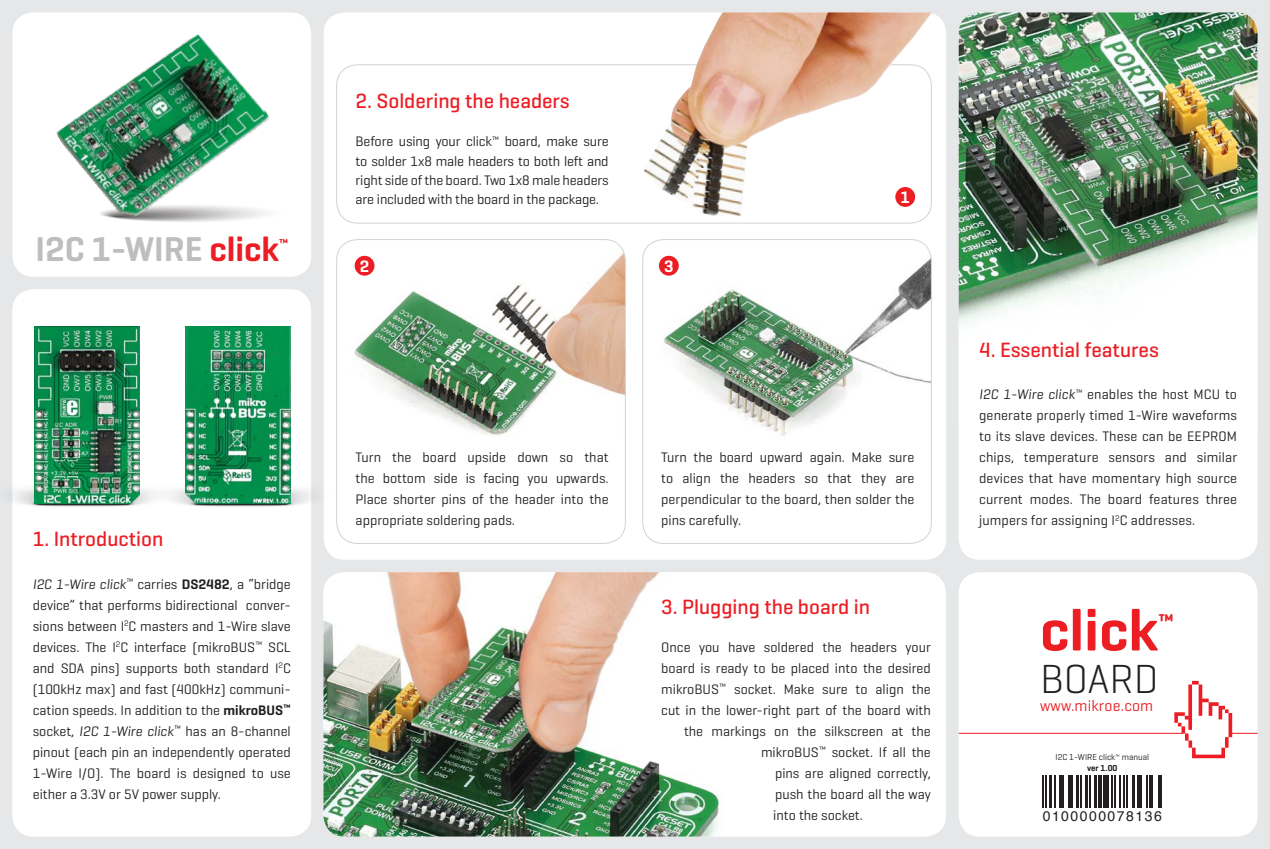
<style>
.page{position:relative;width:1270px;height:849px;background:#fff}
.page>*{position:absolute;margin:0;border:0;box-sizing:border-box;transform-origin:0 0}
.t1{font:600 59.5px "Geogrotesque";color:#ed1d24}
.t2{font:300 41.3px "Geogrotesque";color:#231f20}
.t3{font:600 35px "Geogrotesque";color:#bcbec0}
.t4{font:500 21px "Geogrotesque";color:#ed1d24}
.t5{font:600 17.32px "Geogrotesque";color:#ed1d24}
.t6{font:600 16.8px "Geogrotesque";color:#fff}
.t7{font:15.75px "Geogrotesque";letter-spacing:.01em;color:#ed1d24}
.t8{font:14px/21px "Geogrotesque";color:#231f20;text-align:justify}
.t9{font:14px "Helvetica";letter-spacing:.105em;color:#231f20}
.t10{font:600 10.15px "Geogrotesque";color:#ed1d24}
.t11{font:8.75px/10.5px "Geogrotesque";color:#231f20;text-align:center}
.s1{color:#ed1d24}
.s2{font-style:italic}
.s3{font-weight:600}
</style>
<div class="page">
<div style="left:0;top:0;width:1270px;height:848px;background:#e6e7e8"></div>
<div style="left:959px;top:12px;width:299px;height:547px;background:#fff;border-radius:21px"></div>
<img style="left:959px;top:12px;width:299px;height:312px">
<div style="left:12px;top:12px;width:299px;height:265px;background:#fff;border-radius:21px"></div>
<div style="left:12px;top:289px;width:299px;height:547px;background:#fff;border-radius:21px"></div>
<div style="left:324px;top:12px;width:622px;height:547px;background:#fff;border-radius:21px"></div>
<img style="left:323px;top:572px;width:612px;height:264px">
<img style="left:337px;top:239px;width:288px;height:304px">
<div style="left:336px;top:239px;width:290px;height:304px;border:1px solid #d1d3d4;border-radius:21px"></div>
<img style="left:644px;top:239px;width:286px;height:197px">
<div style="left:642px;top:239px;width:290px;height:304px;border:1px solid #d1d3d4;border-radius:21px"></div>
<div style="left:336px;top:64px;width:596px;height:159px;border:1px solid #d1d3d4;border-radius:21px"></div>
<div style="left:355px;top:256px;width:19px;height:19px;background:#ed1d24;border-radius:50%"></div>
<div style="left:659px;top:256px;width:20px;height:19px;background:#ed1d24;border-radius:50%"></div>
<div style="left:959px;top:572px;width:299px;height:264px;background:#fff;border-radius:21px"></div>
<hr style="left:959px;top:732px;width:224px;height:1px;background:#ed1d24">
<img style="left:643px;top:12px;width:289px;height:204px">
<div style="left:895px;top:187px;width:20px;height:20px;background:#ed1d24;border-radius:50%"></div>
<svg style="left:1174px;top:680px;width:84px;height:78px"></svg>
<img style="left:56px;top:34px;width:214px;height:188px">
<img style="left:12px;top:481px;width:135px;height:26px">
<img style="left:147px;top:489px;width:164px;height:18px">
<img style="left:35px;top:326px;width:105px;height:178px">
<img style="left:185px;top:326px;width:106px;height:178px">
<hr style="left:1043px;top:775px;width:1px;height:32px;background:#231f20">
<hr style="left:1045px;top:775px;width:1px;height:32px;background:#231f20">
<hr style="left:1049px;top:775px;width:2px;height:32px;background:#231f20">
<hr style="left:1054px;top:775px;width:1px;height:32px;background:#231f20">
<hr style="left:1059px;top:775px;width:3px;height:32px;background:#231f20">
<hr style="left:1063px;top:775px;width:1px;height:32px;background:#231f20">
<hr style="left:1068px;top:775px;width:2px;height:32px;background:#231f20">
<hr style="left:1072px;top:775px;width:1px;height:32px;background:#231f20">
<hr style="left:1077px;top:775px;width:2px;height:32px;background:#231f20">
<hr style="left:1080px;top:775px;width:2px;height:32px;background:#231f20">
<hr style="left:1085px;top:775px;width:3px;height:32px;background:#231f20">
<hr style="left:1089px;top:775px;width:1px;height:32px;background:#231f20">
<hr style="left:1094px;top:775px;width:3px;height:32px;background:#231f20">
<hr style="left:1098px;top:775px;width:1px;height:32px;background:#231f20">
<hr style="left:1100px;top:775px;width:2px;height:32px;background:#231f20">
<hr style="left:1103px;top:775px;width:1px;height:32px;background:#231f20">
<hr style="left:1105px;top:775px;width:4px;height:32px;background:#231f20">
<hr style="left:1112px;top:775px;width:1px;height:32px;background:#231f20">
<hr style="left:1114px;top:775px;width:1px;height:32px;background:#231f20">
<hr style="left:1119px;top:775px;width:1px;height:32px;background:#231f20">
<hr style="left:1123px;top:775px;width:1px;height:32px;background:#231f20">
<hr style="left:1127px;top:775px;width:1px;height:32px;background:#231f20">
<hr style="left:1132px;top:775px;width:2px;height:32px;background:#231f20">
<hr style="left:1137px;top:775px;width:2px;height:32px;background:#231f20">
<hr style="left:1140px;top:775px;width:2px;height:32px;background:#231f20">
<hr style="left:1147px;top:775px;width:1px;height:32px;background:#231f20">
<hr style="left:1149px;top:775px;width:1px;height:32px;background:#231f20">
<hr style="left:1152px;top:775px;width:1px;height:32px;background:#231f20">
<hr style="left:1158px;top:775px;width:1px;height:32px;background:#231f20">
<hr style="left:1161px;top:775px;width:1px;height:32px;background:#231f20">
<h3 class="t3" style="left:35px;top:227px;width:245px">I2C 1-WIRE <span class="s1">click</span></h3>
<p class="t10" style="left:279px;top:236px;width:11px">™</p>
<h3 class="t4" style="left:33px;top:526px;width:132px">1. Introduction</h3>
<p class="t8" style="left:33px;top:572px;width:259px"><span class="s2">I2C 1-Wire click</span><sup>™</sup> carries <span class="s3">DS2482</span>, a “bridge device” that performs bidirectional conver&shy;sions between I<sup>2</sup>C masters and 1-Wire slave devices. The I<sup>2</sup>C interface (mikroBUS<sup>™</sup> SCL and SDA pins) supports both standard I<sup>2</sup>C (100kHz max) and fast (400kHz) communi&shy;cation speeds. In addition to the <span class="s3">mikroBUS</span><sup>™ </sup>socket, <span class="s2">I2C 1-Wire click</span><sup>™</sup> has an 8-channel pinout (each pin an independently operated 1-Wire I/O). The board is designed to use either a 3.3V or 5V power supply.</p>
<h3 class="t4" style="left:356px;top:87px;width:216px">2. Soldering the headers</h3>
<p class="t8" style="left:356px;top:131px;width:254px;line-height:19.2px">Before using your click<sup>™</sup> board, make sure to solder 1x8 male headers to both left and right side of the board. Two 1x8 male headers are included with the board in the package.</p>
<p class="t6" style="left:360px;top:255px;width:11px">2</p>
<p class="t6" style="left:664px;top:255px;width:11px">3</p>
<p class="t6" style="left:900px;top:187px;width:11px">1</p>
<p class="t8" style="left:356px;top:446px;width:254px">Turn the board upside down so that the bottom side is facing you upwards.<br>Place shorter pins of the header into the appropriate soldering pads.</p>
<p class="t8" style="left:661px;top:446px;width:255px">Turn the board upward again. Make sure to align the headers so that they are perpendicular to the board, then solder the pins carefully.</p>
<h3 class="t4" style="left:661px;top:593px;width:210px">3. Plugging the board in</h3>
<p class="t8" style="left:661px;top:635px;width:271px">Once you have soldered the headers your</p>
<p class="t8" style="left:661px;top:656px;width:271px">board is ready to be placed into the desired</p>
<p class="t8" style="left:661px;top:677px;width:271px">mikroBUS<sup>™</sup> socket. Make sure to align the</p>
<p class="t8" style="left:661px;top:698px;width:271px">cut in the lower-right part of the board with</p>
<p class="t8" style="left:684px;top:719px;width:248px">the markings on the silkscreen at the</p>
<p class="t8" style="left:761px;top:740px;width:171px">mikroBUS<sup>™</sup> socket. If all the</p>
<p class="t8" style="left:775px;top:761px;width:157px">pins are aligned correctly,</p>
<p class="t8" style="left:775px;top:782px;width:157px">push the board all the way</p>
<p class="t8" style="left:773px;top:803px;width:91px">into the socket.</p>
<h3 class="t4" style="left:979px;top:337px;width:181px">4. Essential features</h3>
<p class="t8" style="left:979px;top:383px;width:259px"><span class="s2">I2C 1-Wire click</span><sup>™</sup> enables the host MCU to generate properly timed 1-Wire waveforms to its slave devices. These can be EEPROM chips, temperature sensors and similar devices that have momentary high source current modes. The board features three jumpers for assigning I<sup>2</sup>C addresses.</p>
<h1 class="t1" style="left:1040px;top:593px;width:119px">click</h1>
<p class="t5" style="left:1158px;top:608px;width:17px">™</p>
<h2 class="t2" style="left:1040px;top:652px;width:120px">BOARD</h2>
<p class="t7" style="left:1040px;top:696px;width:115px">www.mikroe.com</p>
<p class="t11" style="left:1055px;top:751px;width:95px">I2C 1-WIRE click<sup>™</sup> manual <span class="s3">ver 1.00</span></p>
<p class="t9" style="left:1043px;top:804px;width:120px">0100000078136</p>
</div>
